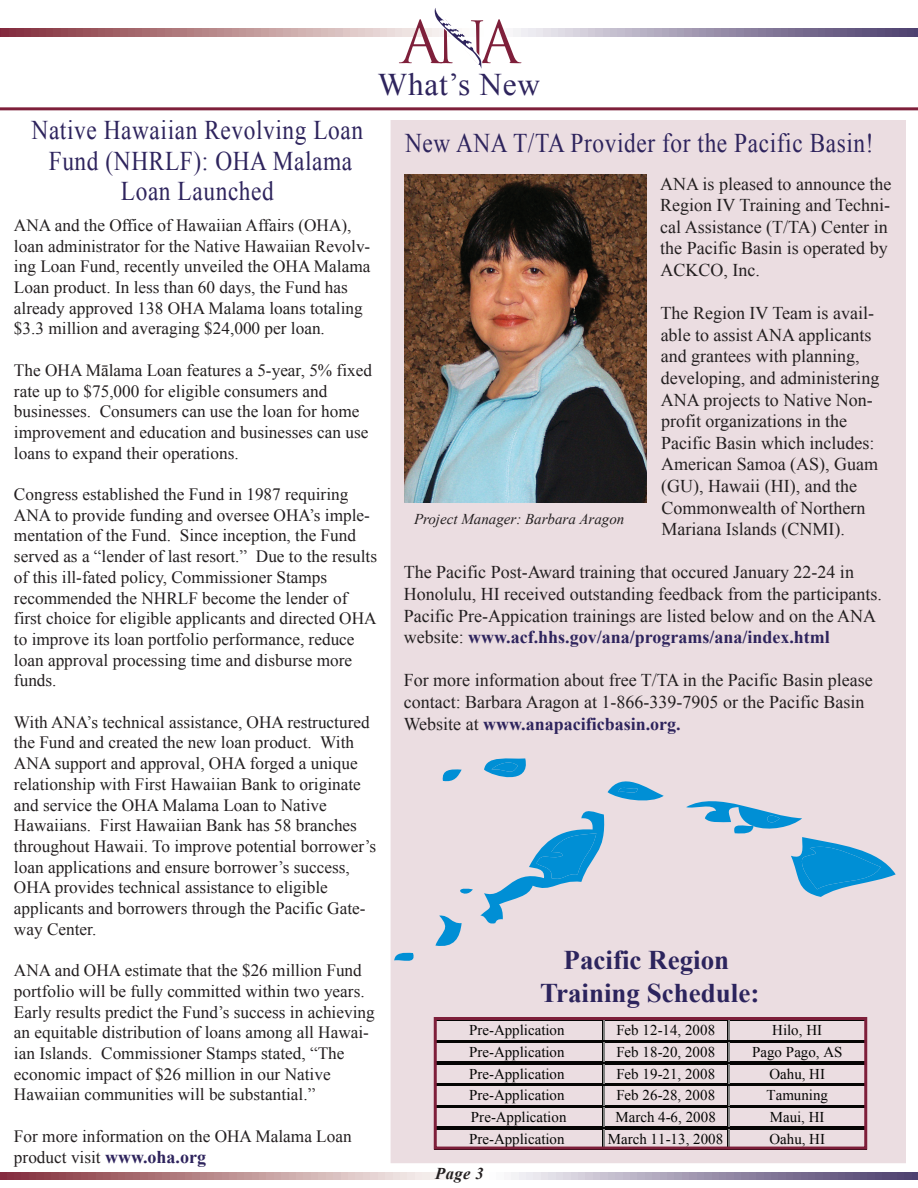
<style>
.page{position:relative;width:918px;height:1188px;background:#fff}
.page>*{position:absolute;margin:0;border:0;box-sizing:border-box;transform-origin:0 0}
.t1{font:31.5px "Times New Roman";letter-spacing:.025em;color:#2e245d}
.t2{font:27px/30.6px "Times New Roman";letter-spacing:.025em;color:#2e245d;text-align:center;scale:.87 1}
.t3{font:700 27px/32.4px "Times New Roman";color:#2c245d;text-align:center}
.t4{font:18px/21.6px "Times New Roman";color:#231f20}
.t5{font:17.25px/20.7px "Times New Roman";color:#231f20}
.t6{font:italic 700 16.5px "Times New Roman";color:#231f20}
.t7{font:15px "Times New Roman";color:#050504}
.t8{font:italic 15px "Times New Roman";color:#231f20}
.s1{font-weight:700;font-size:18px;color:#2e245d}
.s2{font-weight:700;color:#2e245d}
</style>
<div class="page">
<div style="left:392px;top:122px;width:512px;height:1040px;background:#ebdde1"></div>
<svg style="left:0;top:29px;width:918px;height:7px;background:#a88a9a"></svg>
<svg style="left:399px;top:8px;width:122px;height:61px"></svg>
<svg style="left:0;top:1172px;width:918px;height:8px;background:#b298a6"></svg>
<hr style="left:0;top:107px;width:918px;height:3px;background:#7e1f3a">
<hr style="left:434px;top:1040px;width:168px;height:1px;background:#050504">
<hr style="left:603px;top:1040px;width:124px;height:1px;background:#050504">
<hr style="left:728px;top:1040px;width:137px;height:1px;background:#050504">
<hr style="left:434px;top:1041px;width:168px;height:1px;background:#050504">
<hr style="left:434px;top:1062px;width:168px;height:1px;background:#050504">
<hr style="left:603px;top:1041px;width:124px;height:1px;background:#050504">
<hr style="left:603px;top:1062px;width:124px;height:1px;background:#050504">
<hr style="left:728px;top:1041px;width:137px;height:1px;background:#050504">
<hr style="left:728px;top:1062px;width:137px;height:1px;background:#050504">
<hr style="left:434px;top:1063px;width:168px;height:1px;background:#050504">
<hr style="left:434px;top:1084px;width:168px;height:1px;background:#050504">
<hr style="left:603px;top:1063px;width:124px;height:1px;background:#050504">
<hr style="left:603px;top:1084px;width:124px;height:1px;background:#050504">
<hr style="left:728px;top:1063px;width:137px;height:1px;background:#050504">
<hr style="left:728px;top:1084px;width:137px;height:1px;background:#050504">
<hr style="left:434px;top:1085px;width:168px;height:1px;background:#050504">
<hr style="left:434px;top:1105px;width:168px;height:1px;background:#050504">
<hr style="left:603px;top:1085px;width:124px;height:1px;background:#050504">
<hr style="left:603px;top:1105px;width:124px;height:1px;background:#050504">
<hr style="left:728px;top:1085px;width:137px;height:1px;background:#050504">
<hr style="left:728px;top:1105px;width:137px;height:1px;background:#050504">
<hr style="left:434px;top:1106px;width:168px;height:1px;background:#050504">
<hr style="left:434px;top:1127px;width:168px;height:1px;background:#050504">
<hr style="left:603px;top:1106px;width:124px;height:1px;background:#050504">
<hr style="left:603px;top:1127px;width:124px;height:1px;background:#050504">
<hr style="left:728px;top:1106px;width:137px;height:1px;background:#050504">
<hr style="left:728px;top:1127px;width:137px;height:1px;background:#050504">
<hr style="left:434px;top:1128px;width:168px;height:1px;background:#050504">
<hr style="left:603px;top:1128px;width:124px;height:1px;background:#050504">
<svg style="left:602px;top:1021px;width:2px;height:125px"></svg>
<hr style="left:728px;top:1128px;width:137px;height:1px;background:#050504">
<svg style="left:727px;top:1021px;width:2px;height:125px"></svg>
<div style="left:434px;top:1017px;width:433px;height:133px;border:3px solid #7e1f3a"></div>
<img style="left:405px;top:175px;width:241px;height:328px">
<svg style="left:686px;top:801px;width:210px;height:96px"></svg>
<svg style="left:480px;top:758px;width:184px;height:166px"></svg>
<svg style="left:460px;top:888px;width:13px;height:6px"></svg>
<svg style="left:435px;top:915px;width:27px;height:31px"></svg>
<svg style="left:442px;top:769px;width:20px;height:13px"></svg>
<svg style="left:394px;top:952px;width:20px;height:9px"></svg>
<p class="t1" style="left:378px;top:63px;width:164px">What’s New</p>
<p class="t2" style="left:32px;top:114px;width:383px">Native Hawaiian Revolving Loan<br>Fund (NHRLF): OHA Malama<br>Loan Launched</p>
<p class="t5" style="left:14px;top:215px;width:358px">ANA and the Office of Hawaiian Affairs (OHA), loan administrator for the Native Hawaiian Revolv&shy;ing Loan Fund, recently unveiled the OHA Malama Loan product. In less than 60 days, the Fund has already approved 138 OHA Malama loans totaling $3.3 million and averaging $24,000 per loan.</p>
<p class="t5" style="left:14px;top:360px;width:360px">The OHA Mālama Loan features a 5-year, 5% fixed rate up to $75,000 for eligible consumers and businesses. Consumers can use the loan for home improvement and education and businesses can use loans to expand their operations.</p>
<p class="t5" style="left:14px;top:484px;width:365px">Congress established the Fund in 1987 requiring ANA to provide funding and oversee OHA’s imple&shy;mentation of the Fund. Since inception, the Fund served as a “lender of last resort.” Due to the results of this ill-fated policy, Commissioner Stamps recommended the NHRLF become the lender of first choice for eligible applicants and directed OHA to improve its loan portfolio performance, reduce loan approval processing time and disburse more funds.</p>
<p class="t5" style="left:14px;top:711px;width:364px">With ANA’s technical assistance, OHA restructured the Fund and created the new loan product. With ANA support and approval, OHA forged a unique relationship with First Hawaiian Bank to originate and service the OHA Malama Loan to Native Hawaiians. First Hawaiian Bank has 58 branches throughout Hawaii. To improve potential borrower’s loan applications and ensure borrower’s success, OHA provides technical assistance to eligible applicants and borrowers through the Pacific Gate&shy;way Center.</p>
<p class="t5" style="left:14px;top:960px;width:362px">ANA and OHA estimate that the $26 million Fund portfolio will be fully committed within two years.<br>Early results predict the Fund’s success in achieving an equitable distribution of loans among all Hawai&shy;ian Islands. Commissioner Stamps stated, “The economic impact of $26 million in our Native Hawaiian communities will be substantial.”</p>
<p class="t5" style="left:14px;top:1125px;width:339px;line-height:21.6px">For more information on the OHA Malama Loan product visit <span class="s1">www.oha.org</span></p>
<p class="t2" style="left:405px;top:127px;width:540px">New ANA T/TA Provider for the Pacific Basin!</p>
<p class="t4" style="left:660px;top:172px;width:233px">ANA is pleased to announce the<br>Region IV Training and Techni&shy;cal Assistance (T/TA) Center in the Pacific Basin is operated by<br>ACKCO, Inc.</p>
<p class="t4" style="left:661px;top:302px;width:220px">The Region IV Team is avail&shy;able to assist ANA applicants and grantees with planning, developing, and administering<br>ANA projects to Native Non&shy;profit organizations in the<br>Pacific Basin which includes:<br>American Samoa (AS), Guam (GU), Hawaii (HI), and the<br>Commonwealth of Northern<br>Mariana Islands (CNMI).</p>
<p class="t4" style="left:404px;top:561px;width:480px">The Pacific Post-Award training that occured January 22-24 in Honolulu, HI received outstanding feedback from the participants.<br>Pacific Pre-Appication trainings are listed below and on the ANA website: <span class="s2">www.acf.hhs.gov/ana/programs/ana/index.html</span></p>
<p class="t4" style="left:404px;top:669px;width:471px">For more information about free T/TA in the Pacific Basin please contact: Barbara Aragon at 1-866-339-7905 or the Pacific Basin<br>Website at <span class="s2">www.anapacificbasin.org.</span></p>
<p class="t8" style="left:414px;top:508px;width:212px">Project Manager: Barbara Aragon</p>
<p class="t3" style="left:540px;top:944px;width:221px">Pacific Region<br>Training Schedule:</p>
<p class="t7" style="left:469px;top:1020px;width:97px">Pre-Application</p>
<p class="t7" style="left:616px;top:1020px;width:100px">Feb 12-14, 2008</p>
<p class="t7" style="left:772px;top:1020px;width:51px">Hilo, HI</p>
<p class="t7" style="left:469px;top:1042px;width:97px">Pre-Application</p>
<p class="t7" style="left:616px;top:1042px;width:100px">Feb 18-20, 2008</p>
<p class="t7" style="left:752px;top:1042px;width:92px">Pago Pago, AS</p>
<p class="t7" style="left:469px;top:1064px;width:97px">Pre-Application</p>
<p class="t7" style="left:616px;top:1064px;width:100px">Feb 19-21, 2008</p>
<p class="t7" style="left:769px;top:1064px;width:57px">Oahu, HI</p>
<p class="t7" style="left:469px;top:1085px;width:97px">Pre-Application</p>
<p class="t7" style="left:616px;top:1085px;width:100px">Feb 26-28, 2008</p>
<p class="t7" style="left:767px;top:1085px;width:63px">Tamuning</p>
<p class="t7" style="left:471px;top:1107px;width:97px">Pre-Application</p>
<p class="t7" style="left:615px;top:1107px;width:102px">March 4-6, 2008</p>
<p class="t7" style="left:770px;top:1107px;width:56px">Maui, HI</p>
<p class="t7" style="left:469px;top:1129px;width:97px">Pre-Application</p>
<p class="t7" style="left:608px;top:1129px;width:117px">March 11-13, 2008</p>
<p class="t7" style="left:769px;top:1129px;width:57px">Oahu, HI</p>
<p class="t6" style="left:435px;top:1162px;width:50px">Page 3</p>
</div>
